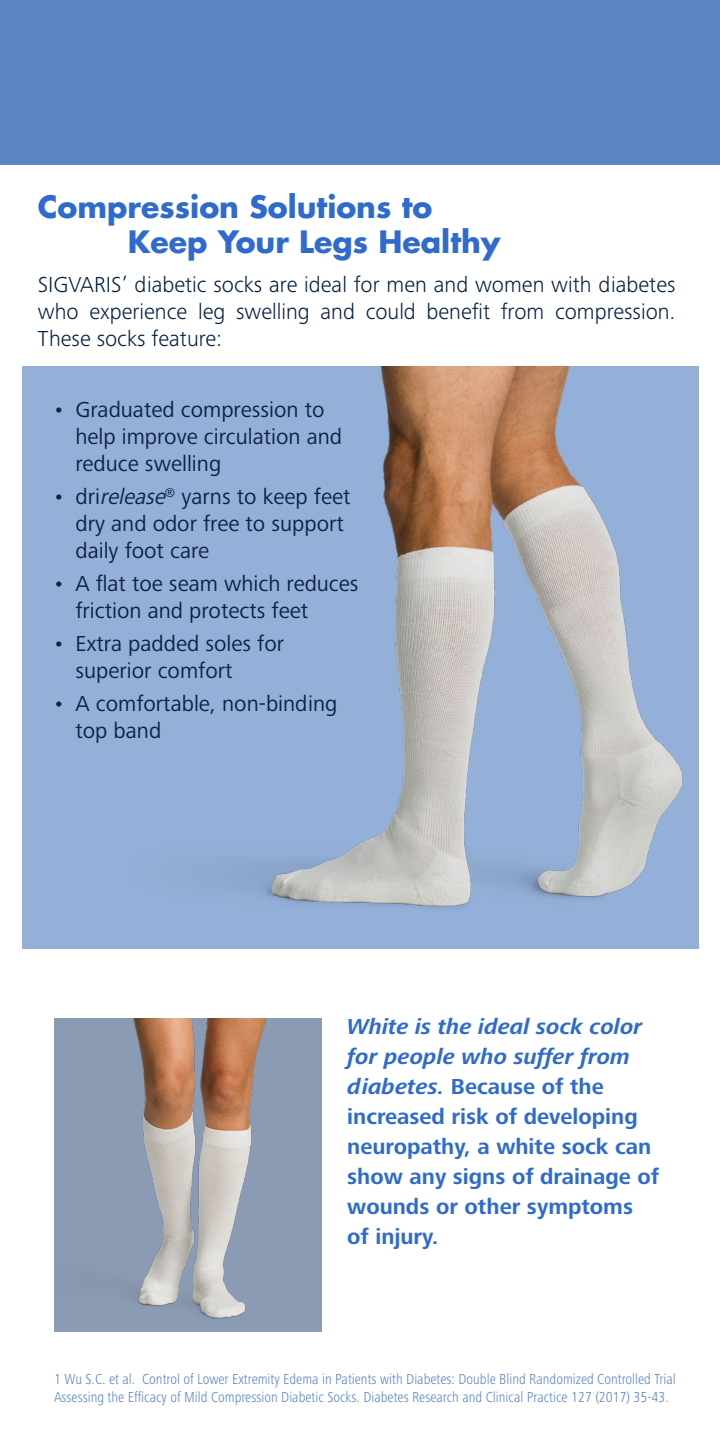
<style>
.page{position:relative;width:720px;height:1440px;background:#fff}
.page>*{position:absolute;margin:0;border:0;box-sizing:border-box;transform-origin:0 0}
.t1{font:700 30px/35px "Futura LT";color:#2f6bce}
.t2{font:22.5px/27px "Frutiger Next Pro";color:#0f2242}
.t3{font:700 22.5px/30px "Frutiger Next Pro";color:#2f6bce}
.t4{font:300 22.5px/27px "Frutiger Next Pro";color:#001e41;text-align:justify}
.t5{font:300 condensed 15px/18px "Frutiger Next Pro";color:#5a84c3}
.s1{font-style:italic}
</style>
<div class="page">
<img style="left:55px;top:1018px;width:267px;height:314px">
<div style="left:22px;top:366px;width:676px;height:583px;background:#95b0d8"></div>
<div style="left:0;top:0;width:720px;height:165px;background:#5a84c3"></div>
<img style="left:229px;top:366px;width:454px;height:542px">
<p class="t1" style="left:128px;top:189px;width:374px;text-indent:-90px">Compression Solutions to<br>Keep Your Legs Healthy</p>
<p class="t4" style="left:38px;top:271px;width:639px">SIGVARIS’ diabetic socks are ideal for men and women with diabetes who experience leg swelling and could benefit from compression.<br>These socks feature:</p>
<p class="t2" style="left:75px;top:396px;width:268px;text-indent:-22px">• Graduated compression to help improve circulation and reduce swelling</p>
<p class="t2" style="left:75px;top:483px;width:277px;text-indent:-22px">• dri<span class="s1">release</span><sup>®</sup> yarns to keep feet dry and odor free to support daily foot care</p>
<p class="t2" style="left:75px;top:570px;width:285px;text-indent:-22px">• A flat toe seam which reduces friction and protects feet</p>
<p class="t2" style="left:75px;top:630px;width:210px;text-indent:-22px">• Extra padded soles for superior comfort</p>
<p class="t2" style="left:75px;top:690px;width:264px;text-indent:-22px">• A comfortable, non-binding top band</p>
<p class="t3" style="left:347px;top:1012px;width:313px"><span class="s1">White is the ideal sock color for people who suffer from diabetes.</span> Because of the increased risk of developing neuropathy, a white sock can show any signs of drainage of wounds or other symptoms of injury.</p>
<p class="t5" style="left:54px;top:1370px;width:623px">1 Wu S.C. et al. Control of Lower Extremity Edema in Patients with Diabetes: Double Blind Randomized Controlled Trial<br>Assessing the Efficacy of Mild Compression Diabetic Socks. Diabetes Research and Clinical Practice 127 (2017) 35-43.</p>
</div>
